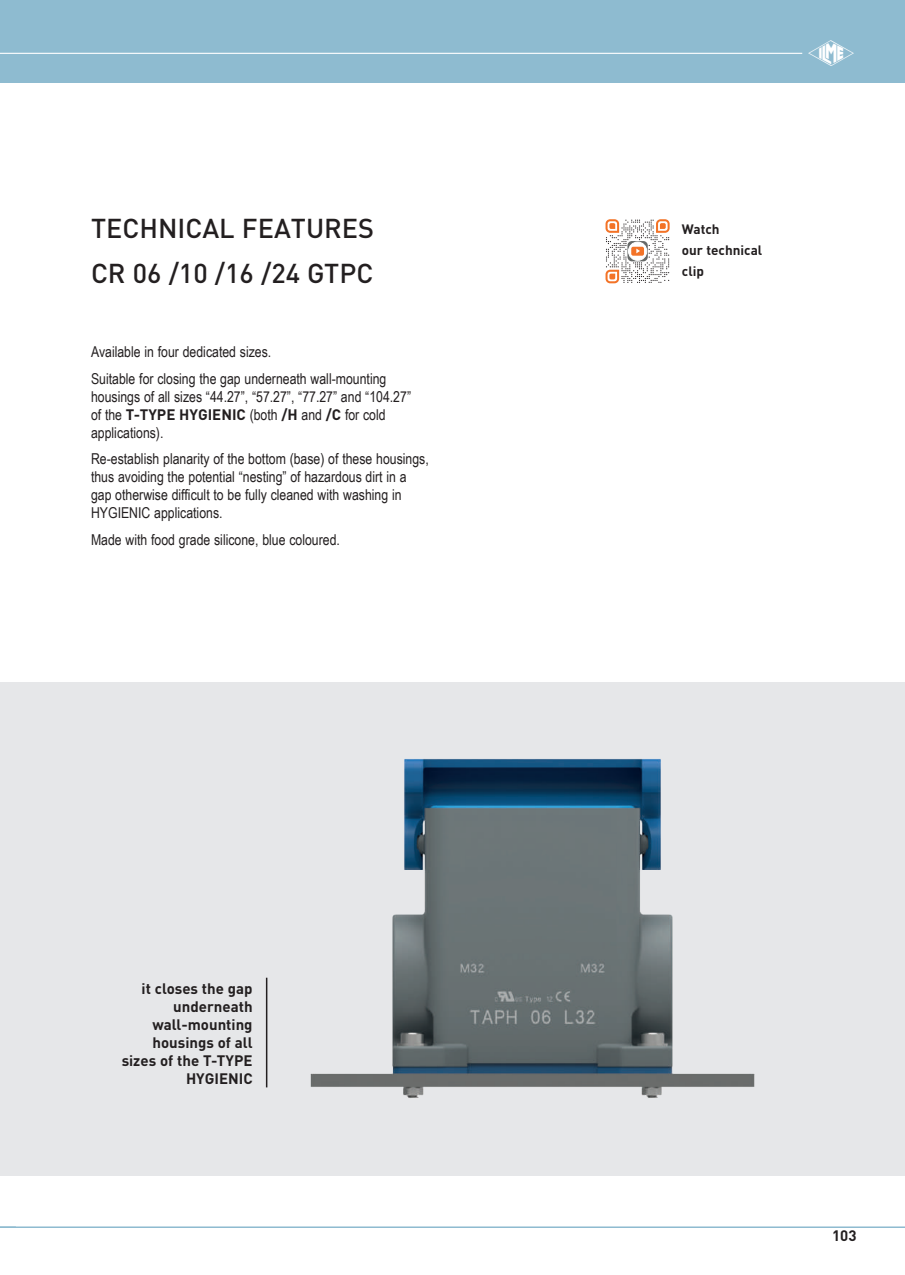
<style>
.page{position:relative;width:905px;height:1275px;background:#fff}
.page>*{position:absolute;margin:0;border:0;box-sizing:border-box;transform-origin:0 0}
.t1{font:36px "Ilme Simboli";color:#fff}
.t2{font:500 27px/45px "DIN Pro";color:#231f20}
.t3{font:15px/18px "Arial Narrow";color:#231f20}
.t4{font:700 15px/18px "DIN Pro";color:#231f20;text-align:right}
.t5{font:700 13.5px/21px "DIN Pro";color:#231f20}
.s1{font-family:"DIN Pro";font-weight:700}
</style>
<div class="page">
<div style="left:0;top:0;width:905px;height:83px;background:#8ebbd0"></div>
<hr style="left:0;top:1226px;width:905px;height:2px;background:#8ebbd0">
<svg style="left:0;top:1226px;width:16px;height:1px"></svg>
<hr style="left:0;top:53px;width:802px;height:1px;background:#fff">
<div style="left:0;top:682px;width:905px;height:493px;background:#e6e7e9"></div>
<img style="left:265px;top:759px;width:490px;height:339px">
<svg style="left:605px;top:219px;width:65px;height:64px"></svg>
<h2 class="t2" style="left:91px;top:203px;width:285px">TECHNICAL FEATURES<br>CR 06 /10 /16 /24 GTPC</h2>
<p class="t3" style="left:91px;top:338px;width:297px;line-height:26.5px">Available in four dedicated sizes.<br>Suitable for closing the gap underneath wall-mounting</p>
<p class="t3" style="left:91px;top:387px;width:322px">housings of all sizes “44.27”, “57.27”, “77.27” and “104.27” of the <span class="s1">T-TYPE HYGIENIC</span> (both <span class="s1">/H</span> and <span class="s1">/C</span> for cold applications).</p>
<p class="t3" style="left:91px;top:449px;width:339px">Re-establish planarity of the bottom (base) of these housings, thus avoiding the potential “nesting” of hazardous dirt in a gap otherwise difficult to be fully cleaned with washing in HYGIENIC applications.</p>
<p class="t3" style="left:91px;top:530px;width:250px">Made with food grade silicone, blue coloured.</p>
<p class="t4" style="left:122px;top:978px;width:132px">it closes the gap underneath wall-mounting housings of all sizes of the T-TYPE<br>HYGIENIC</p>
<h1 class="t1" style="left:807px;top:36px;width:50px">i</h1>
<p class="t5" style="left:682px;top:217px;width:82px">Watch<br>our technical clip</p>
<p class="t4" style="left:832px;top:1225px;width:26px">103</p>
</div>
